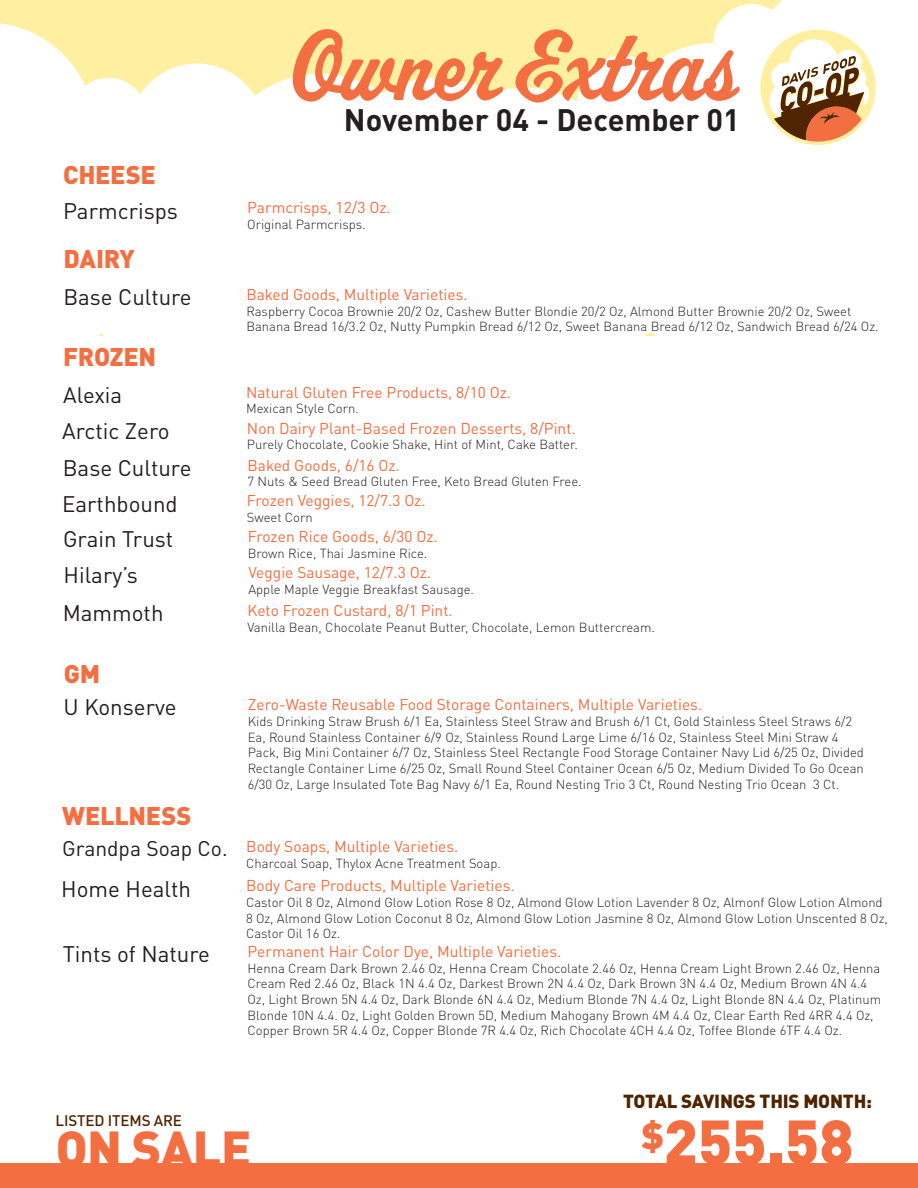
<style>
.page{position:relative;width:918px;height:1188px;background:#fff}
.page>*{position:absolute;margin:0;border:0;box-sizing:border-box;transform-origin:0 0}
.t1{font:99.9px "Mascot MVB";color:#f36e40}
.t2{font:900 61.8px "DINOT";color:#f36e40}
.t3{font:900 49.95px "DINOT";letter-spacing:-.01em;color:#f36e40}
.t4{font:700 30.75px "DINOT";color:#231f20}
.Department{font:900 25.35px "DINOT";letter-spacing:-.015em;color:#f36f41}
.Department-2{font:900 25.2px "DINOT";letter-spacing:-.015em;color:#f36f41}
.Line_Item{font:22.35px "DINOT";color:#231f20}
.Line_Item-2{font:22.2px "DINOT";color:#231f20}
.Line_Item-3{font:21px "DINOT";color:#231f20}
.t5{font:900 18.75px "DINOT";letter-spacing:-.01em;color:#512401}
.Varieties{font:15.6px "DINOT";color:#f36d3f}
.Varieties-2{font:15.45px "DINOT";color:#f36d3f}
.t6{font:500 15.15px "DINOT";letter-spacing:-.01em;color:#512401}
.Varieties-3{font:300 13.05px/15.6px "DINOT";color:#231f20}
</style>
<div class="page">
<div style="left:0;top:0;width:918px;height:335px;background:#ffefa1"></div>
<div style="left:578px;top:56px;width:90px;height:91px;background:#fff;border-radius:50%"></div>
<div style="left:129px;top:64px;width:136px;height:139px;background:#fff;border-radius:50%"></div>
<div style="left:600px;top:128px;width:216px;height:220px;background:#fff;border-radius:50%"></div>
<div style="left:212px;top:74px;width:217px;height:221px;background:#fff;border-radius:50%"></div>
<div style="left:328px;top:79px;width:216px;height:220px;background:#fff;border-radius:50%"></div>
<div style="left:417px;top:88px;width:216px;height:221px;background:#fff;border-radius:50%"></div>
<div style="left:608px;top:44px;width:216px;height:220px;background:#fff;border-radius:50%"></div>
<div style="left:449px;top:175px;width:211px;height:210px;background:#fff;border-radius:50%"></div>
<div style="left:356px;top:229px;width:211px;height:210px;background:#fff;border-radius:50%"></div>
<div style="left:145px;top:187px;width:210px;height:211px;background:#fff;border-radius:50%"></div>
<svg style="left:0;top:23px;width:196px;height:313px"></svg>
<div style="left:316px;top:246px;width:133px;height:132px;background:#fff;border-radius:50%"></div>
<div style="left:0;top:1163px;width:918px;height:25px;background:#f36e40"></div>
<hr style="left:55px;top:281px;width:2px;height:58px;background:#fff">
<hr style="left:55px;top:240px;width:184px;height:2px;background:#fff">
<hr style="left:55px;top:242px;width:2px;height:37px;background:#fff">
<hr style="left:55px;top:279px;width:184px;height:2px;background:#fff">
<svg style="left:719px;top:0;width:199px;height:335px"></svg>
<hr style="left:239px;top:155px;width:640px;height:2px;background:#fff">
<hr style="left:877px;top:157px;width:2px;height:35px;background:#fff">
<hr style="left:54px;top:194px;width:2px;height:47px;background:#fff">
<hr style="left:239px;top:192px;width:640px;height:2px;background:#fff">
<hr style="left:877px;top:194px;width:2px;height:47px;background:#fff">
<hr style="left:54px;top:241px;width:185px;height:3px;background:#fff">
<hr style="left:239px;top:241px;width:640px;height:3px;background:#fff">
<hr style="left:54px;top:155px;width:185px;height:2px;background:#fff">
<hr style="left:54px;top:157px;width:2px;height:35px;background:#fff">
<hr style="left:54px;top:192px;width:185px;height:2px;background:#fff">
<p class="t1" style="left:288px;top:-6px;width:452px">Owner Extras</p>
<p class="t4" style="left:344px;top:100px;width:397px">November 04 - December 01</p>
<p class="Department" style="left:63px;top:158px;width:94px">CHEESE</p>
<p class="Line_Item" style="left:63px;top:197px;width:116px">Parmcrisps</p>
<p class="Varieties" style="left:247px;top:198px;width:145px">Parmcrisps, 12/3 Oz.</p>
<p class="Varieties-3" style="left:247px;top:216px;width:120px">Original Parmcrisps.</p>
<p class="Department" style="left:64px;top:242px;width:73px">DAIRY</p>
<p class="Line_Item-2" style="left:63px;top:283px;width:130px">Base Culture</p>
<p class="Varieties-2" style="left:246px;top:285px;width:223px">Baked Goods, Multiple Varieties.</p>
<p class="Varieties-3" style="left:246px;top:303px;width:634px">Raspberry Cocoa Brownie 20/2 Oz, Cashew Butter Blondie 20/2 Oz, Almond Butter Brownie 20/2 Oz, Sweet<br>Banana Bread 16/3.2 Oz, Nutty Pumpkin Bread 6/12 Oz, Sweet Banana Bread 6/12 Oz, Sandwich Bread 6/24 Oz.</p>
<p class="Department" style="left:63px;top:339px;width:94px">FROZEN</p>
<p class="Line_Item-2" style="left:63px;top:381px;width:61px">Alexia</p>
<p class="Varieties-2" style="left:246px;top:382px;width:267px">Natural Gluten Free Products, 8/10 Oz.</p>
<p class="Varieties-3" style="left:246px;top:401px;width:114px">Mexican Style Corn.</p>
<p class="Line_Item" style="left:62px;top:417px;width:109px">Arctic Zero</p>
<p class="Varieties" style="left:247px;top:418px;width:330px">Non Dairy Plant-Based Frozen Desserts, 8/Pint.</p>
<p class="Varieties-3" style="left:247px;top:437px;width:332px">Purely Chocolate, Cookie Shake, Hint of Mint, Cake Batter.</p>
<p class="Line_Item" style="left:63px;top:454px;width:130px">Base Culture</p>
<p class="Varieties-2" style="left:248px;top:455px;width:154px">Baked Goods, 6/16 Oz.</p>
<p class="Varieties-3" style="left:248px;top:474px;width:336px">7 Nuts &amp; Seed Bread Gluten Free, Keto Bread Gluten Free.</p>
<p class="Line_Item" style="left:62px;top:490px;width:117px">Earthbound</p>
<p class="Varieties-2" style="left:247px;top:491px;width:180px">Frozen Veggies, 12/7.3 Oz.</p>
<p class="Varieties-3" style="left:247px;top:509px;width:67px">Sweet Corn</p>
<p class="Line_Item" style="left:63px;top:525px;width:112px">Grain Trust</p>
<p class="Varieties-2" style="left:248px;top:527px;width:191px">Frozen Rice Goods, 6/30 Oz.</p>
<p class="Varieties-3" style="left:248px;top:545px;width:181px">Brown Rice, Thai Jasmine Rice.</p>
<p class="Line_Item" style="left:64px;top:561px;width:76px">Hilary’s</p>
<p class="Varieties-2" style="left:248px;top:563px;width:184px">Veggie Sausage, 12/7.3 Oz.</p>
<p class="Varieties-3" style="left:248px;top:581px;width:227px">Apple Maple Veggie Breakfast Sausage.</p>
<p class="Line_Item" style="left:63px;top:599px;width:102px">Mammoth</p>
<p class="Varieties-2" style="left:248px;top:601px;width:207px">Keto Frozen Custard, 8/1 Pint.</p>
<p class="Varieties-3" style="left:248px;top:619px;width:409px">Vanilla Bean, Chocolate Peanut Butter, Chocolate, Lemon Buttercream.</p>
<p class="Department-2" style="left:64px;top:657px;width:38px">GM</p>
<p class="Line_Item" style="left:64px;top:693px;width:115px">U Konserve</p>
<p class="Varieties" style="left:248px;top:695px;width:456px">Zero-Waste Reusable Food Storage Containers, Multiple Varieties.</p>
<p class="Varieties-3" style="left:248px;top:713px;width:618px">Kids Drinking Straw Brush 6/1 Ea, Stainless Steel Straw and Brush 6/1 Ct, Gold Stainless Steel Straws 6/2<br>Ea, Round Stainless Container 6/9 Oz, Stainless Round Large Lime 6/16 Oz, Stainless Steel Mini Straw 4<br>Pack, Big Mini Container 6/7 Oz, Stainless Steel Rectangle Food Storage Container Navy Lid 6/25 Oz, Divided Rectangle Container Lime 6/25 Oz, Small Round Steel Container Ocean 6/5 Oz, Medium Divided To Go Ocean 6/30 Oz, Large Insulated Tote Bag Navy 6/1 Ea, Round Nesting Trio 3 Ct, Round Nesting Trio Ocean 3 Ct.</p>
<p class="Department-2" style="left:62px;top:799px;width:131px">WELLNESS</p>
<p class="Line_Item-3" style="left:62px;top:836px;width:167px">Grandpa Soap Co.</p>
<p class="Varieties" style="left:246px;top:837px;width:214px">Body Soaps, Multiple Varieties.</p>
<p class="Varieties-3" style="left:246px;top:855px;width:256px">Charcoal Soap, Thylox Acne Treatment Soap.</p>
<p class="Line_Item" style="left:61px;top:875px;width:131px">Home Health</p>
<p class="Varieties" style="left:246px;top:876px;width:270px">Body Care Products, Multiple Varieties.</p>
<p class="Varieties-3" style="left:246px;top:894px;width:643px">Castor Oil 8 Oz, Almond Glow Lotion Rose 8 Oz, Almond Glow Lotion Lavender 8 Oz, Almonf Glow Lotion Almond<br>8 Oz, Almond Glow Lotion Coconut 8 Oz, Almond Glow Lotion Jasmine 8 Oz, Almond Glow Lotion Unscented 8 Oz,<br>Castor Oil 16 Oz.</p>
<p class="Line_Item" style="left:63px;top:940px;width:149px">Tints of Nature</p>
<p class="Varieties" style="left:248px;top:942px;width:315px">Permanent Hair Color Dye, Multiple Varieties.</p>
<p class="Varieties-3" style="left:248px;top:960px;width:635px">Henna Cream Dark Brown 2.46 Oz, Henna Cream Chocolate 2.46 Oz, Henna Cream Light Brown 2.46 Oz, Henna Cream Red 2.46 Oz, Black 1N 4.4 Oz, Darkest Brown 2N 4.4 Oz, Dark Brown 3N 4.4 Oz, Medium Brown 4N 4.4<br>Oz, Light Brown 5N 4.4 Oz, Dark Blonde 6N 4.4 Oz, Medium Blonde 7N 4.4 Oz, Light Blonde 8N 4.4 Oz, Platinum Blonde 10N 4.4. Oz, Light Golden Brown 5D, Medium Mahogany Brown 4M 4.4 Oz, Clear Earth Red 4RR 4.4 Oz, Copper Brown 5R 4.4 Oz, Copper Blonde 7R 4.4 Oz, Rich Chocolate 4CH 4.4 Oz, Toffee Blonde 6TF 4.4 Oz.</p>
<p class="t6" style="left:56px;top:1111px;width:128px">LISTED ITEMS ARE</p>
<p class="t3" style="left:56px;top:1115px;width:197px">ON SALE</p>
<p class="t5" style="left:623px;top:1089px;width:251px">TOTAL SAVINGS THIS MONTH:</p>
<p class="t2" style="left:641px;top:1101px;width:214px"><sup>$</sup>255.58</p>
</div>
